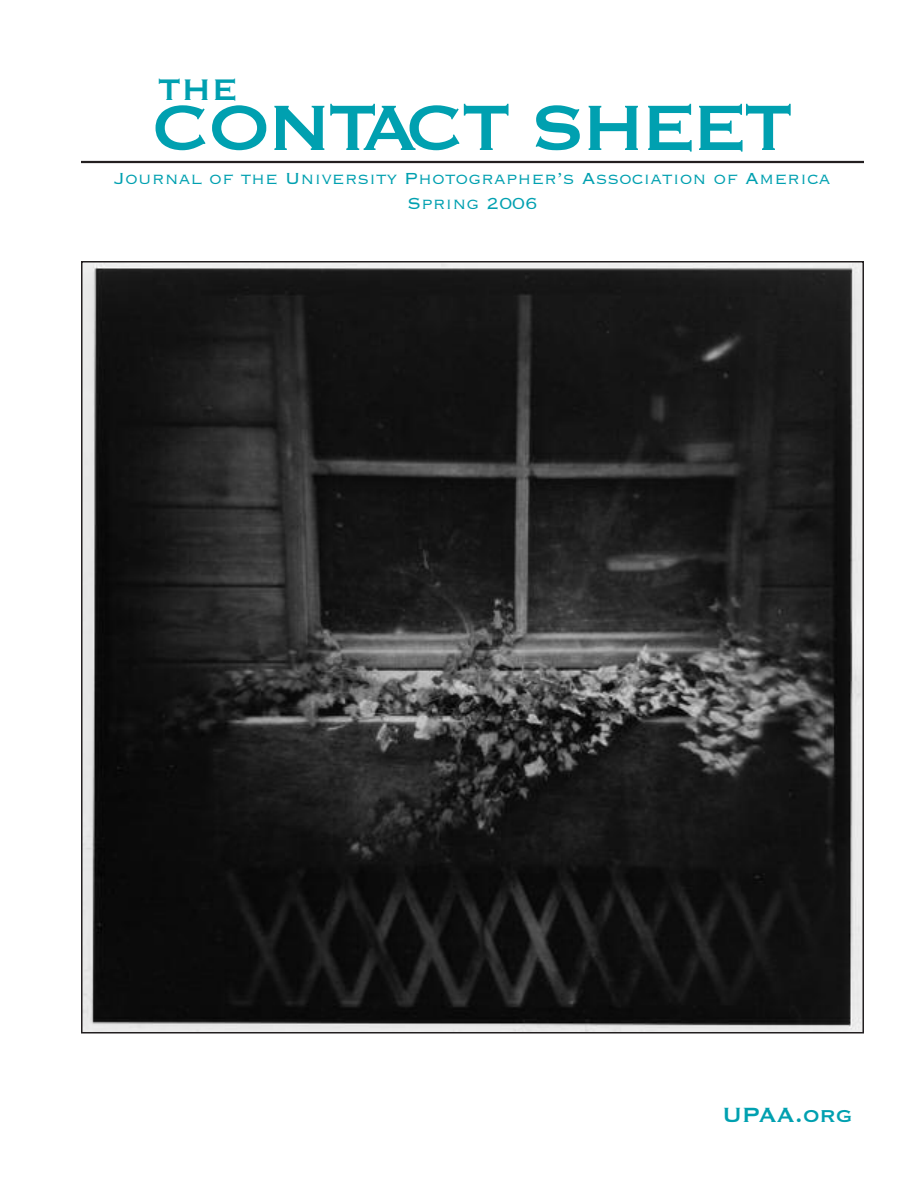
<style>
.page{position:relative;width:918px;height:1188px;background:#fff}
.page>*{position:absolute;margin:0;border:0;box-sizing:border-box;transform-origin:0 0}
.t1{font:84px "Copperplate";letter-spacing:-.06em;color:#00a0b0}
.t2{font:39px "Copperplate";color:#00a0b0}
.t3{font:27px "Copperplate";color:#00a0b0}
.t4{font:300 21px/25.5px "Copperplate";color:#00a0b0;text-align:center}
</style>
<div class="page">
<img style="left:84px;top:264px;width:777px;height:767px">
<hr style="left:81px;top:161px;width:783px;height:2px;background:#231f20">
<h2 class="t2" style="left:158px;top:64px;width:82px">THE</h2>
<h1 class="t1" style="left:151px;top:73px;width:645px">CONTACT SHEET</h1>
<p class="t4" style="left:115px;top:164px;width:717px">Journal of the University Photographer’s Association of America<br>Spring 2006</p>
<p class="t3" style="left:722px;top:1098px;width:132px">UPAA.org</p>
</div>
